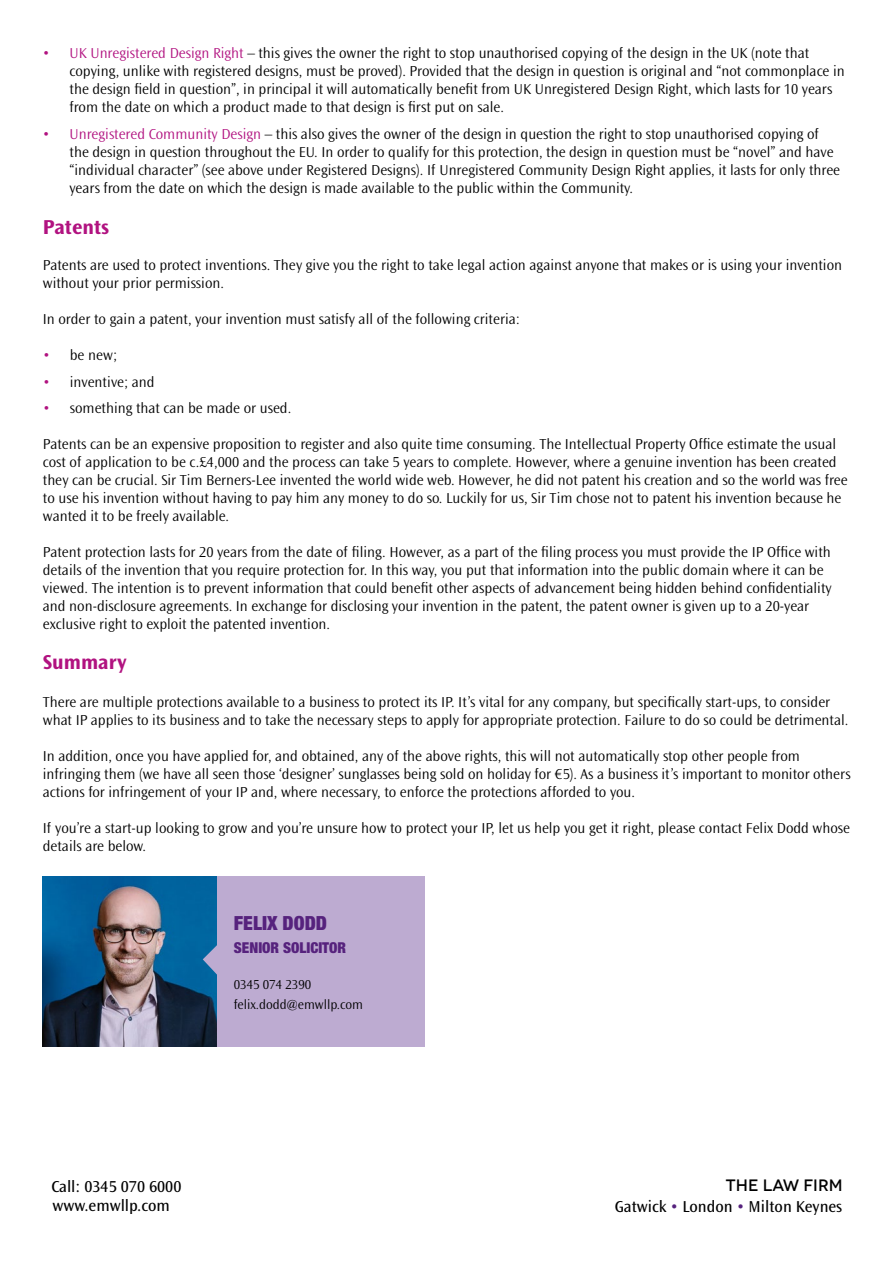
<style>
.page{position:relative;width:893px;height:1263px;background:#fff}
.page>*{position:absolute;margin:0;border:0;box-sizing:border-box;transform-origin:0 0}
.t1{font:700 21px "Ocean Sans Std";color:#b11280}
.t2{font:900 condensed 19.5px "Helvetica Neue";color:#56227d}
.t3{font:16.5px "Ocean Sans MT Std";color:#000}
.t4{font:500 16.5px "Novecentowide";color:#000}
.t5{font:300 15px/18px "Ocean Sans Std";color:#000}
.t6{font:900 condensed 15px "Helvetica Neue";color:#56227d}
.t7{font:300 13.5px/20.4px "Ocean Sans Std";color:#000}
.s1{color:#b11280}
.s2{color:#56227d}
</style>
<div class="page">
<div style="left:216px;top:877px;width:208px;height:170px;background:#bdabd1"></div>
<img style="left:43px;top:877px;width:173px;height:170px">
<svg style="left:203px;top:944px;width:14px;height:31px"></svg>
<p class="t5" style="left:70px;top:45px;width:777px;text-indent:-27px"><span class="s1">• UK Unregistered Design Right</span> – this gives the owner the right to stop unauthorised copying of the design in the UK (note that copying, unlike with registered designs, must be proved). Provided that the design in question is original and “not commonplace in the design field in question”, in principal it will automatically benefit from UK Unregistered Design Right, which lasts for 10 years from the date on which a product made to that design is first put on sale.</p>
<p class="t5" style="left:70px;top:125px;width:772px;text-indent:-27px"><span class="s1">• Unregistered Community Design</span> – this also gives the owner of the design in question the right to stop unauthorised copying of the design in question throughout the EU. In order to qualify for this protection, the design in question must be “novel” and have “individual character” (see above under Registered Designs). If Unregistered Community Design Right applies, it lasts for only three years from the date on which the design is made available to the public within the Community.</p>
<h1 class="t1" style="left:43px;top:215px;width:68px">Patents</h1>
<p class="t5" style="left:43px;top:257px;width:801px">Patents are used to protect inventions. They give you the right to take legal action against anyone that makes or is using your invention without your prior permission.</p>
<p class="t5" style="left:43px;top:311px;width:479px">In order to gain a patent, your invention must satisfy all of the following criteria:</p>
<p class="t5" style="left:43px;top:347px;width:76px"><span class="s1">•</span> be new;</p>
<p class="t5" style="left:43px;top:373px;width:113px"><span class="s1">•</span> inventive; and</p>
<p class="t5" style="left:43px;top:400px;width:250px"><span class="s1">•</span> something that can be made or used.</p>
<p class="t5" style="left:43px;top:436px;width:806px">Patents can be an expensive proposition to register and also quite time consuming. The Intellectual Property Office estimate the usual cost of application to be c.£4,000 and the process can take 5 years to complete. However, where a genuine invention has been created they can be crucial. Sir Tim Berners-Lee invented the world wide web. However, he did not patent his creation and so the world was free to use his invention without having to pay him any money to do so. Luckily for us, Sir Tim chose not to patent his invention because he wanted it to be freely available.</p>
<p class="t5" style="left:43px;top:544px;width:790px">Patent protection lasts for 20 years from the date of filing. However, as a part of the filing process you must provide the IP Office with details of the invention that you require protection for. In this way, you put that information into the public domain where it can be viewed. The intention is to prevent information that could benefit other aspects of advancement being hidden behind confidentiality and non-disclosure agreements. In exchange for disclosing your invention in the patent, the patent owner is given up to a 20-year exclusive right to exploit the patented invention.</p>
<h1 class="t1" style="left:43px;top:650px;width:85px">Summary</h1>
<p class="t5" style="left:43px;top:693px;width:807px">There are multiple protections available to a business to protect its IP. It’s vital for any company, but specifically start-ups, to consider what IP applies to its business and to take the necessary steps to apply for appropriate protection. Failure to do so could be detrimental.</p>
<p class="t5" style="left:43px;top:747px;width:809px">In addition, once you have applied for, and obtained, any of the above rights, this will not automatically stop other people from infringing them (we have all seen those ‘designer’ sunglasses being sold on holiday for €5). As a business it’s important to monitor others actions for infringement of your IP and, where necessary, to enforce the protections afforded to you.</p>
<p class="t5" style="left:43px;top:819px;width:809px">If you’re a start-up looking to grow and you’re unsure how to protect your IP, let us help you get it right, please contact Felix Dodd whose details are below.</p>
<h2 class="t2" style="left:234px;top:907px;width:95px">FELIX DODD</h2>
<p class="t6" style="left:234px;top:935px;width:114px">SENIOR SOLICITOR</p>
<p class="t7" style="left:234px;top:974px;width:131px">0345 074 2390 felix.dodd@emwllp.com</p>
<p class="t3" style="left:51px;top:1177px;width:132px">Call: 0345 070 6000</p>
<p class="t3" style="left:52px;top:1196px;width:119px">www.emwllp.com</p>
<p class="t4" style="left:726px;top:1175px;width:118px">THE LAW FIRM</p>
<p class="t3" style="left:615px;top:1197px;width:229px">Gatwick <span class="s2">•</span> London <span class="s2">•</span> Milton Keynes</p>
</div>
